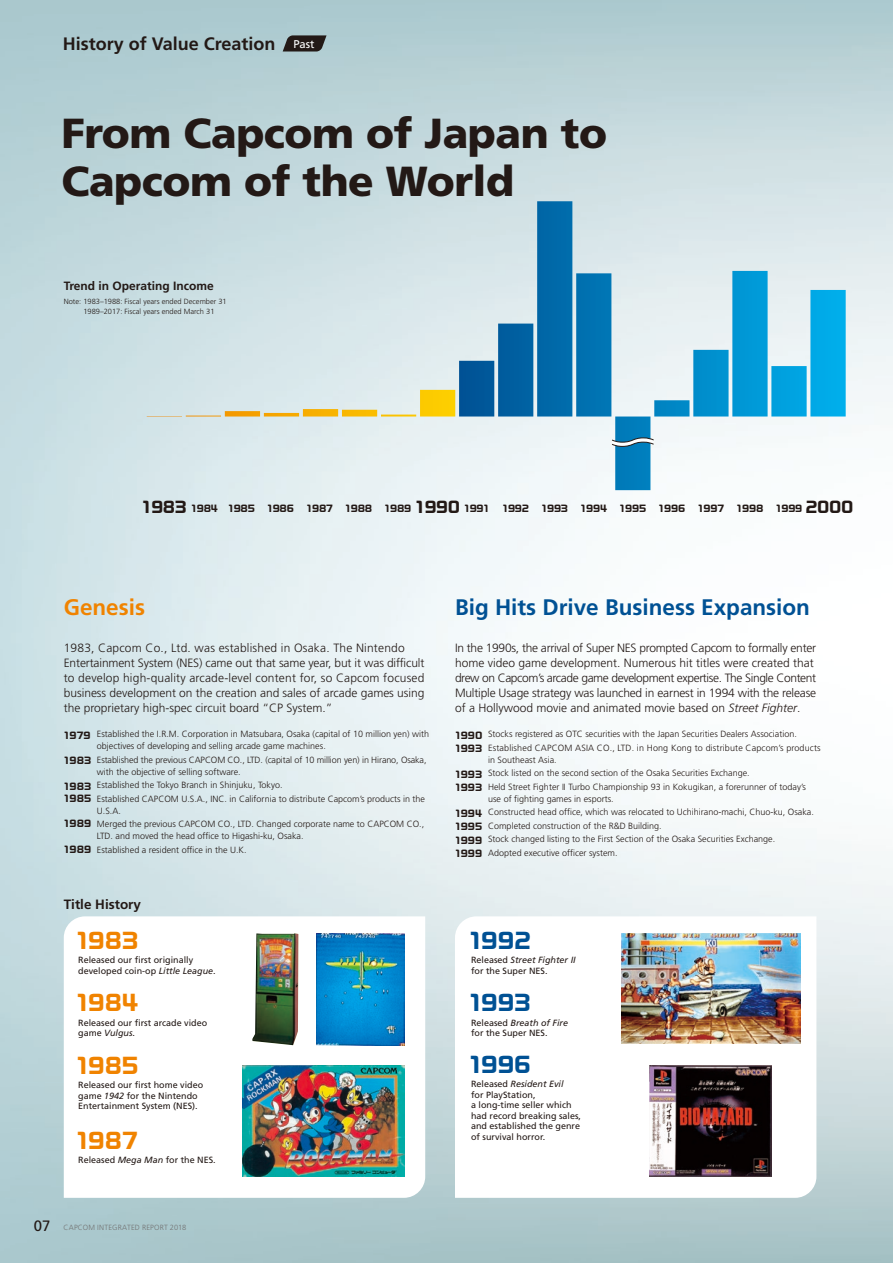
<style>
.page{position:relative;width:893px;height:1263px;background:#fff}
.page>*{position:absolute;margin:0;border:0;box-sizing:border-box;transform-origin:0 0}
.t1{font:900 42px/48px "Frutiger LT Std";letter-spacing:-.01em;color:#231916}
.t2{font:700 22.5px "Frutiger LT Std";color:#005194}
.t3{font:700 22.5px "Frutiger LT Std";color:#f08300}
.t4{font:700 21px "Ro G San Srf Std";color:#f08300}
.t5{font:700 21px "Ro G San Srf Std";color:#005194}
.t6{font:700 18px "Frutiger LT Std";color:#231916}
.t7{font:700 13.5px "Frutiger LT Std";color:#231916}
.t8{font:300 12px/15px "Frutiger LT Std";color:#231916}
.t9{font:700 12px "Frutiger LT Std";color:#231916}
.t10{font:11.25px "Frutiger LT Std";color:#fff}
.t11{font:300 9px/13.5px "Frutiger LT Std";color:#231916}
.t12{font:9px/10.5px "Frutiger LT Std";color:#231916}
.t13{font:700 9px/13.5px "Ro G San Srf Std";letter-spacing:-.02em;color:#231916;text-align:justify}
.t14{font:700 9px/13.5px "Ro G San Srf Std";color:#231916}
.t15{font:300 7.5px/9.8px "Frutiger LT Std";color:#231916}
.t16{font:300 7.5px "Frutiger LT Std";letter-spacing:.025em;color:#727272}
.s1{font-size:15px}
.s2{font-style:italic}
.s3{font-weight:400;font-size:15px;color:#231916}
</style>
<div class="page">
<img style="left:0;top:0;width:893px;height:1263px">
<svg style="left:147px;top:390px;width:308px;height:26px;background:#e1dfb9"></svg>
<svg style="left:459px;top:201px;width:387px;height:289px"></svg>
<svg style="left:455px;top:916px;width:361px;height:282px"></svg>
<svg style="left:64px;top:916px;width:361px;height:282px"></svg>
<img style="left:243px;top:1066px;width:161px;height:110px">
<img style="left:317px;top:933px;width:87px;height:112px">
<img style="left:621px;top:933px;width:179px;height:110px">
<img style="left:650px;top:1065px;width:122px;height:111px">
<img style="left:252px;top:933px;width:46px;height:112px">
<svg style="left:283px;top:35px;width:44px;height:16px"></svg>
<svg style="left:611px;top:437px;width:43px;height:10px"></svg>
<h3 class="t6" style="left:63px;top:33px;width:214px">History of Value Creation</h3>
<p class="t10" style="left:293px;top:38px;width:23px">Past</p>
<h1 class="t1" style="left:61px;top:109px;width:547px">From Capcom of Japan to<br>Capcom of the World</h1>
<h3 class="t9" style="left:64px;top:279px;width:152px">Trend in Operating Income</h3>
<p class="t15" style="left:83px;top:297px;width:145px;text-indent:-20px">Note: 1983–1988: Fiscal years ended December 31<br>1989–2017: Fiscal years ended March 31</p>
<p class="t13" style="left:142px;top:502px;width:115px"><span class="s1">1983</span> 1984 1985</p>
<p class="t13" style="left:267px;top:502px;width:28px">1986</p>
<p class="t13" style="left:306px;top:502px;width:28px">1987</p>
<p class="t13" style="left:345px;top:502px;width:29px">1988</p>
<p class="t13" style="left:385px;top:502px;width:106px">1989 <span class="s1">1990</span> 1991</p>
<p class="t13" style="left:502px;top:502px;width:28px">1992</p>
<p class="t13" style="left:541px;top:502px;width:28px">1993</p>
<p class="t13" style="left:581px;top:502px;width:28px">1994</p>
<p class="t13" style="left:619px;top:502px;width:28px">1995</p>
<p class="t13" style="left:659px;top:502px;width:28px">1996</p>
<p class="t13" style="left:698px;top:502px;width:28px">1997</p>
<p class="t13" style="left:737px;top:502px;width:28px">1998</p>
<p class="t13" style="left:776px;top:502px;width:79px">1999 <span class="s1">2000</span></p>
<h2 class="t3" style="left:64px;top:594px;width:83px">Genesis</h2>
<h2 class="t2" style="left:455px;top:594px;width:357px">Big Hits Drive Business Expansion</h2>
<p class="t8" style="left:64px;top:641px;width:362px">1983, Capcom Co., Ltd. was established in Osaka. The Nintendo Entertainment System (NES) came out that same year, but it was difficult to develop high-quality arcade-level content for, so Capcom focused business development on the creation and sales of arcade games using the proprietary high-spec circuit board “CP System.”</p>
<p class="t8" style="left:455px;top:641px;width:363px">In the 1990s, the arrival of Super NES prompted Capcom to formally enter home video game development. Numerous hit titles were created that drew on Capcom’s arcade game development expertise. The Single Content Multiple Usage strategy was launched in earnest in 1994 with the release of a Hollywood movie and animated movie based on <span class="s2">Street Fighter</span>.</p>
<p class="t11" style="left:97px;top:728px;width:334px;line-height:12px">Established the I.R.M. Corporation in Matsubara, Osaka (capital of 10 million yen) with objectives of developing and selling arcade game machines.</p>
<p class="t11" style="left:97px;top:754px;width:331px;line-height:12px">Established the previous CAPCOM CO., LTD. (capital of 10 million yen) in Hirano, Osaka, with the objective of selling software.</p>
<p class="t11" style="left:97px;top:779px;width:330px">Established the Tokyo Branch in Shinjuku, Tokyo.<br>Established CAPCOM U.S.A., INC. in California to distribute Capcom’s products in the</p>
<p class="t11" style="left:97px;top:804px;width:329px">U.S.A.<br>Merged the previous CAPCOM CO., LTD. Changed corporate name to CAPCOM CO.,</p>
<p class="t11" style="left:97px;top:830px;width:208px">LTD. and moved the head office to Higashi-ku, Osaka.<br>Established a resident office in the U.K.</p>
<p class="t13" style="left:64px;top:729px;width:28px">1979</p>
<p class="t13" style="left:64px;top:754px;width:29px">1983</p>
<p class="t14" style="left:64px;top:780px;width:29px;line-height:12px">1983<br>1985</p>
<p class="t13" style="left:64px;top:817px;width:29px">1989</p>
<p class="t13" style="left:64px;top:843px;width:29px">1989</p>
<h3 class="t7" style="left:64px;top:896px;width:79px">Title History</h3>
<p class="t11" style="left:488px;top:728px;width:334px">Stocks registered as OTC securities with the Japan Securities Dealers Association.<br>Established CAPCOM ASIA CO., LTD. in Hong Kong to distribute Capcom’s products</p>
<p class="t11" style="left:488px;top:753px;width:319px">in Southeast Asia.<br>Stock listed on the second section of the Osaka Securities Exchange.<br>Held Street Fighter II Turbo Championship 93 in Kokugikan, a forerunner of today’s</p>
<p class="t11" style="left:488px;top:792px;width:327px">use of fighting games in esports.<br>Constructed head office, which was relocated to Uchihirano-machi, Chuo-ku, Osaka.<br>Completed construction of the R&amp;D Building.<br>Stock changed listing to the First Section of the Osaka Securities Exchange.<br>Adopted executive officer system.</p>
<p class="t14" style="left:455px;top:729px;width:29px">1990<br>1993</p>
<p class="t14" style="left:455px;top:768px;width:29px">1993<br>1993</p>
<p class="t13" style="left:455px;top:807px;width:29px">1994<br>1995<br>1999<br>1999</p>
<h3 class="t4" style="left:76px;top:926px;width:64px">1983</h3>
<h3 class="t5" style="left:469px;top:926px;width:64px">1992</h3>
<p class="t12" style="left:78px;top:955px;width:139px">Released our first originally developed coin-op <span class="s2">Little League</span>.</p>
<h3 class="t4" style="left:76px;top:989px;width:64px">1984</h3>
<p class="t12" style="left:78px;top:1017px;width:131px">Released our first arcade video game <span class="s2">Vulgus</span>.</p>
<h3 class="t4" style="left:76px;top:1051px;width:64px">1985</h3>
<p class="t12" style="left:78px;top:1080px;width:127px">Released our first home video game <span class="s2">1942</span> for the Nintendo<br>Entertainment System (NES).</p>
<h3 class="t4" style="left:76px;top:1126px;width:63px">1987</h3>
<p class="t12" style="left:78px;top:1155px;width:139px">Released <span class="s2">Mega Man</span> for the NES.</p>
<p class="t16" style="left:34px;top:1223px;width:154px"><span class="s3">07</span> CAPCOM INTEGRATED REPORT 2018</p>
<p class="t12" style="left:471px;top:955px;width:106px">Released <span class="s2">Street Fighter II </span>for the Super NES.</p>
<h3 class="t5" style="left:469px;top:989px;width:64px">1993</h3>
<p class="t12" style="left:471px;top:1017px;width:99px">Released <span class="s2">Breath of Fire </span>for the Super NES.</p>
<h3 class="t5" style="left:469px;top:1050px;width:64px">1996</h3>
<p class="t12" style="left:471px;top:1079px;width:112px">Released <span class="s2">Resident Evil<br></span>for PlayStation,<br>a long-time seller which had record breaking sales, and established the genre of survival horror.</p>
</div>
